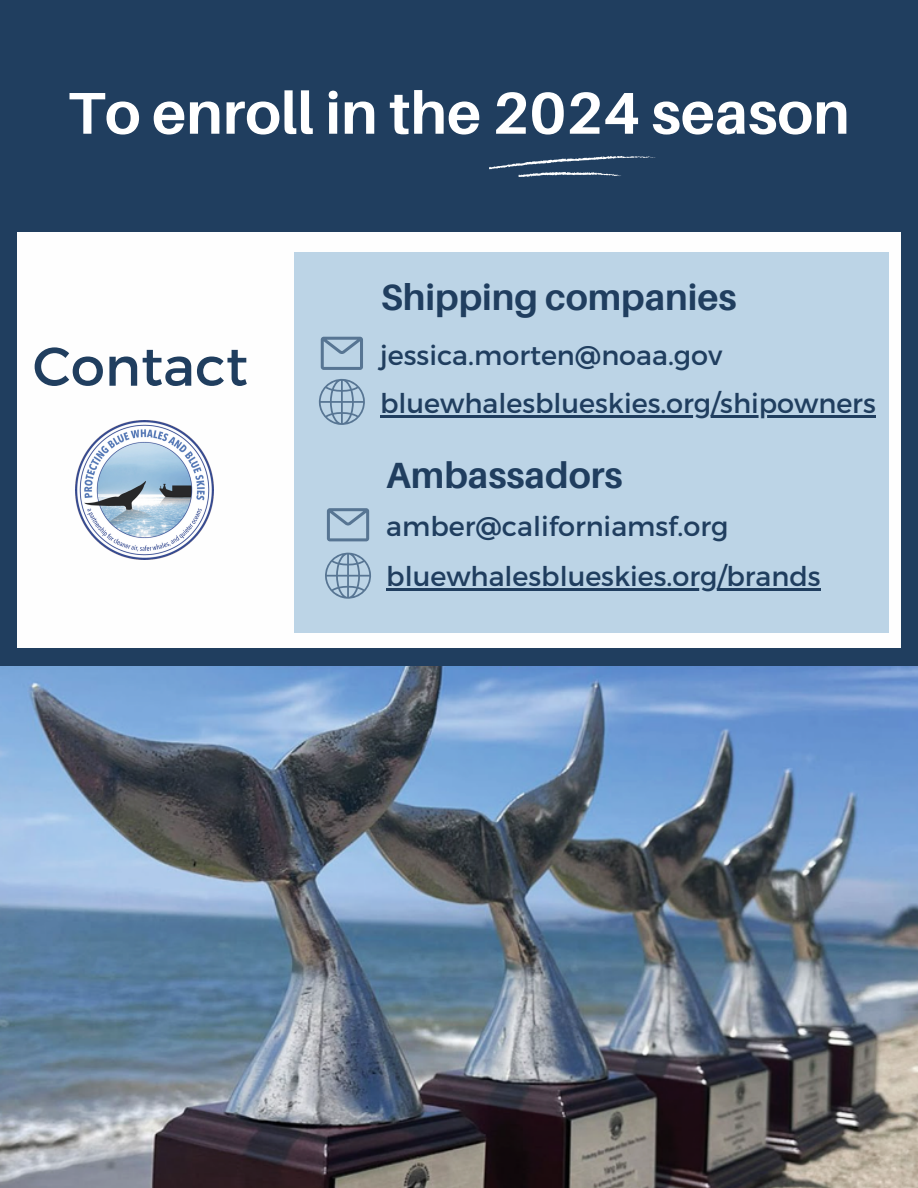
<style>
.page{position:relative;width:918px;height:1188px;background:#203e5f}
.page>*{position:absolute;margin:0;border:0;box-sizing:border-box;transform-origin:0 0}
.t1{font:700 58.95px "Aileron";color:#fff}
.t2{font:54.45px "Montserrat";color:#203e5f}
.t3{font:700 36.45px "Aileron";color:#203e5f}
.t4{font:27.15px "Montserrat";color:#203e5f}
</style>
<div class="page">
<div style="left:18px;top:232px;width:882px;height:416px;background:#fefefe"></div>
<div style="left:294px;top:252px;width:594px;height:381px;background:#bcd4e6"></div>
<svg style="left:318px;top:379px;width:47px;height:46px"></svg>
<svg style="left:321px;top:337px;width:42px;height:33px"></svg>
<svg style="left:325px;top:552px;width:46px;height:47px"></svg>
<svg style="left:327px;top:508px;width:42px;height:33px"></svg>
<hr style="left:380px;top:415px;width:496px;height:3px;background:#203e5f">
<hr style="left:386px;top:589px;width:435px;height:2px;background:#203e5f">
<img style="left:0;top:666px;width:918px;height:522px">
<img style="left:75px;top:421px;width:139px;height:138px">
<svg style="left:489px;top:156px;width:167px;height:21px"></svg>
<h1 class="t1" style="left:68px;top:77px;width:783px">To enroll in the 2024 season</h1>
<h2 class="t2" style="left:33px;top:331px;width:217px">Contact</h2>
<h3 class="t3" style="left:381px;top:274px;width:358px">Shipping companies</h3>
<p class="t4" style="left:380px;top:337px;width:344px">jessica.morten@noaa.gov</p>
<p class="t4" style="left:380px;top:386px;width:497px">bluewhalesblueskies.org/shipowners</p>
<h3 class="t3" style="left:386px;top:452px;width:238px">Ambassadors</h3>
<p class="t4" style="left:386px;top:509px;width:344px">amber@californiamsf.org</p>
<p class="t4" style="left:386px;top:559px;width:436px">bluewhalesblueskies.org/brands</p>
</div>
